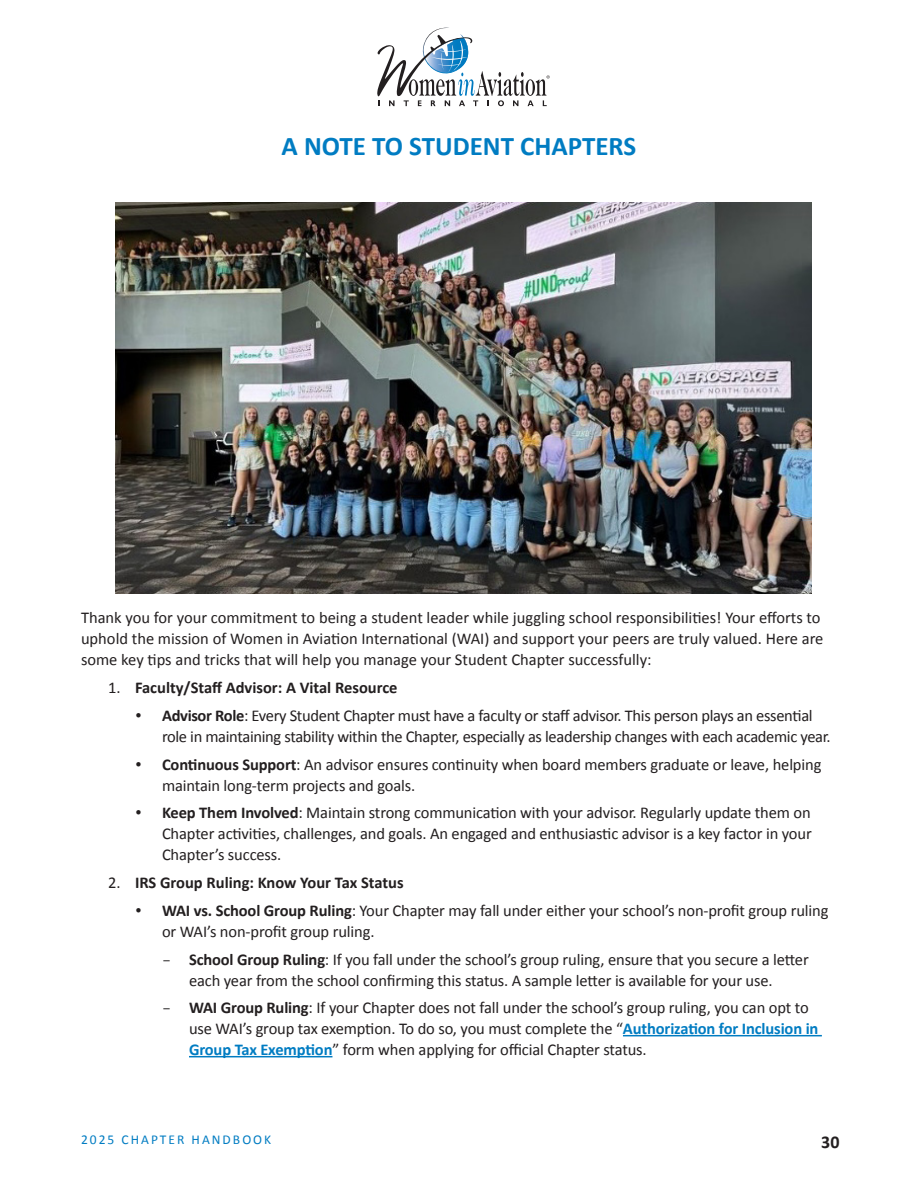
<style>
.page{position:relative;width:918px;height:1188px;background:#fff}
.page>*{position:absolute;margin:0;border:0;box-sizing:border-box;transform-origin:0 0}
.Headline{font:700 27px "Calibri";color:#007cc2}
.t1{font:700 18px "Calibri";color:#231f20}
.Body_Text_11_14{font:16.5px/21px "Calibri";letter-spacing:-.01em;color:#231f20}
.t2{font:700 16.5px "Calibri";color:#231f20}
.t3{font:13.5px "Calibri";letter-spacing:.15em;color:#007cc2}
.s1{font-weight:400}
.s2{font-weight:700}
.s3{font-family:"Courier New";font-size:15px}
.s4{font-weight:700;color:#007cc2}
</style>
<div class="page">
<svg style="left:377px;top:27px;width:173px;height:79px"></svg>
<hr style="left:623px;top:1035px;width:199px;height:1px;background:#007cc2">
<hr style="left:189px;top:1056px;width:143px;height:1px;background:#007cc2">
<img style="left:115px;top:203px;width:697px;height:391px">
<p class="Headline" style="left:282px;top:129px;width:356px">A NOTE TO STUDENT CHAPTERS</p>
<p class="Body_Text_11_14" style="left:81px;top:607px;width:744px">Thank you for your commitment to being a student leader while juggling school responsibilities! Your efforts to uphold the mission of Women in Aviation International (WAI) and support your peers are truly valued. Here are some key tips and tricks that will help you manage your Student Chapter successfully:</p>
<p class="t2" style="left:108px;top:677px;width:291px"><span class="s1">1.</span> Faculty/Staff Advisor: A Vital Resource</p>
<p class="Body_Text_11_14" style="left:162px;top:705px;width:670px;text-indent:-27px">• <span class="s2">Advisor Role</span>: Every Student Chapter must have a faculty or staff advisor. This person plays an essential role in maintaining stability within the Chapter, especially as leadership changes with each academic year.</p>
<p class="Body_Text_11_14" style="left:162px;top:754px;width:661px;text-indent:-27px">• <span class="s2">Continuous Support</span>: An advisor ensures continuity when board members graduate or leave, helping maintain long-term projects and goals.</p>
<p class="Body_Text_11_14" style="left:162px;top:802px;width:651px;text-align:justify;text-indent:-27px">• <span class="s2">Keep Them Involved</span>: Maintain strong communication with your advisor. Regularly update them on Chapter activities, challenges, and goals. An engaged and enthusiastic advisor is a key factor in your Chapter’s success.</p>
<p class="t2" style="left:108px;top:872px;width:297px"><span class="s1">2.</span> IRS Group Ruling: Know Your Tax Status</p>
<p class="Body_Text_11_14" style="left:162px;top:900px;width:668px;text-indent:-27px">• <span class="s2">WAI vs. School Group Ruling</span>: Your Chapter may fall under either your school’s non-profit group ruling or WAI’s non-profit group ruling.</p>
<p class="Body_Text_11_14" style="left:162px;top:949px;width:648px;text-align:center"><span class="s3">-</span> <span class="s2">School Group Ruling</span>: If you fall under the school’s group ruling, ensure that you secure a letter each year from the school confirming this status. A sample letter is available for your use.</p>
<p class="Body_Text_11_14" style="left:189px;top:997px;width:631px;text-indent:-27px"><span class="s3">-</span> <span class="s2">WAI Group Ruling</span>: If your Chapter does not fall under the school’s group ruling, you can opt to use WAI’s group tax exemption. To do so, you must complete the “<span class="s4">Authorization for Inclusion in<br>Group Tax Exemption</span>” form when applying for official Chapter status.</p>
<p class="t3" style="left:81px;top:1131px;width:192px">2025 CHAPTER HANDBOOK</p>
<p class="t1" style="left:821px;top:1130px;width:20px">30</p>
</div>
